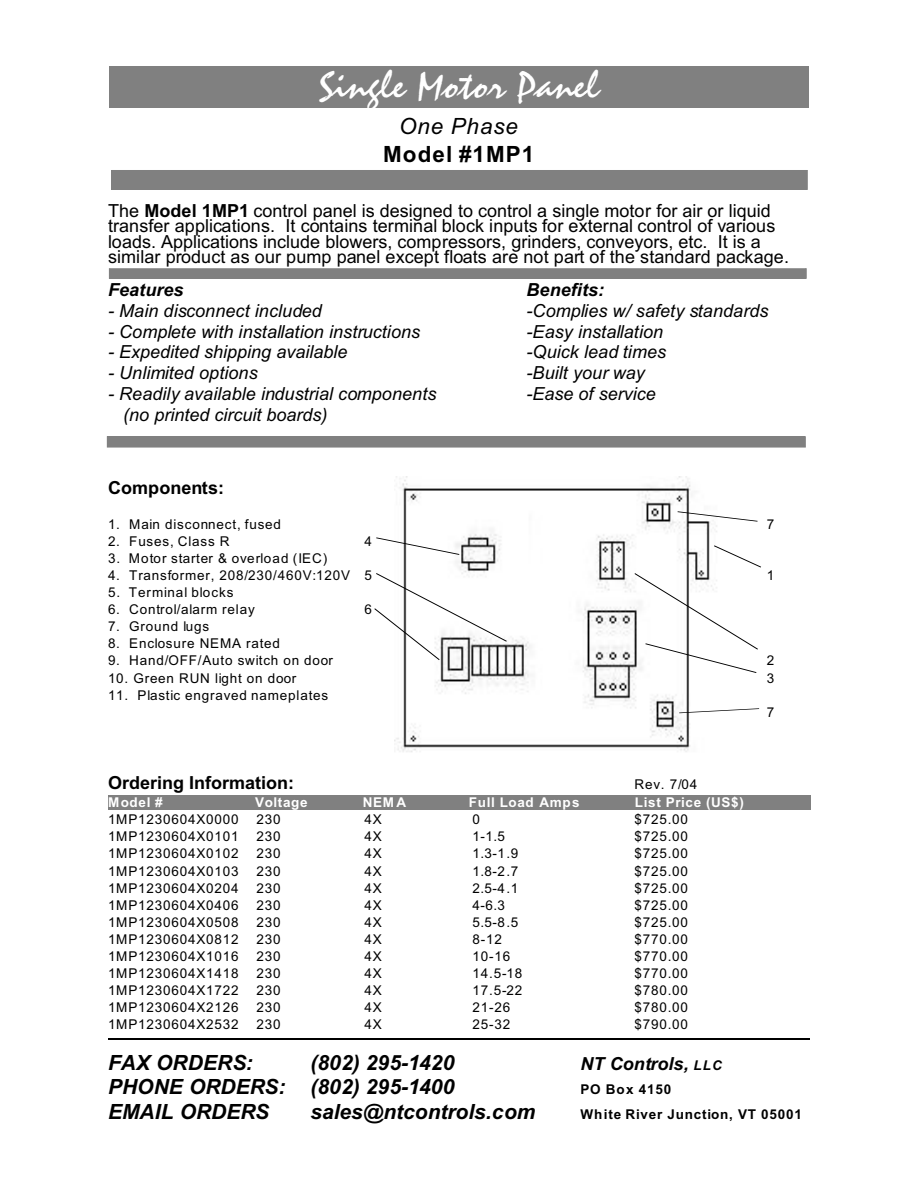
<style>
.page{position:relative;width:918px;height:1188px;background:#fff}
.page>*{position:absolute;margin:0;border:0;box-sizing:border-box;transform-origin:0 0}
.t1{font:40.5px "Staccato 222 BT";letter-spacing:.015em;color:#fff}
.t2{font:700 22.35px "Arial";letter-spacing:.05em;color:#000}
.t3{font:italic 22.35px "Arial";letter-spacing:.04em;color:#000}
.t4{font:italic 700 21px "Arial";letter-spacing:.005em;color:#000}
.t5{font:18px/15.5px "Arial";letter-spacing:.005em;color:#000}
.t6{font:italic 18px "Arial";letter-spacing:.005em;color:#000}
.t7{font:italic 700 18px "Arial";letter-spacing:.005em;color:#000}
.t8{font:700 18px "Arial";color:#000}
.t9{font:13.5px "Arial";letter-spacing:.06em;color:#000}
.t10{font:700 13.5px "Arial";letter-spacing:.045em;color:#fff}
.t11{font:700 13.5px "Arial";letter-spacing:.06em;color:#000}
.t12{font:13.5px "Arial";letter-spacing:.08em;color:#000}
.s1{font-weight:700}
.s2{font-size:13.5px}
</style>
<div class="page">
<img style="left:394px;top:476px;width:323px;height:276px">
<div style="left:109px;top:66px;width:700px;height:42px;background:#808080"></div>
<div style="left:108px;top:795px;width:703px;height:15px;background:#808080"></div>
<hr style="left:109px;top:1039px;width:701px;height:1px;background:#000">
<div style="left:112px;top:170px;width:695px;height:19px;background:#808080"></div>
<div style="left:111px;top:170px;width:697px;height:20px;border:1px solid #808080"></div>
<div style="left:110px;top:269px;width:696px;height:9px;background:#808080"></div>
<div style="left:109px;top:268px;width:698px;height:11px;border:1px solid #808080"></div>
<div style="left:107px;top:437px;width:698px;height:10px;background:#808080"></div>
<div style="left:107px;top:436px;width:699px;height:12px;border:1px solid #808080"></div>
<svg style="left:677px;top:511px;width:81px;height:11px"></svg>
<svg style="left:634px;top:545px;width:127px;height:128px"></svg>
<svg style="left:678px;top:708px;width:82px;height:6px"></svg>
<svg style="left:376px;top:537px;width:84px;height:18px"></svg>
<svg style="left:374px;top:573px;width:133px;height:88px"></svg>
<h1 class="t1" style="left:318px;top:69px;width:283px">Single Motor Panel</h1>
<h2 class="t3" style="left:399px;top:118px;width:120px">One Phase</h2>
<h2 class="t2" style="left:383px;top:146px;width:153px">Model #1MP1</h2>
<p class="t5" style="left:108px;top:204px;width:683px">The <span class="s1">Model 1MP1</span> control panel is designed to control a single motor for air or liquid transfer applications. It contains terminal block inputs for external control of various loads. Applications include blowers, compressors, grinders, conveyors, etc. It is a similar product as our pump panel except floats are not part of the standard package.</p>
<h3 class="t7" style="left:108px;top:283px;width:77px">Features</h3>
<h3 class="t7" style="left:526px;top:283px;width:79px">Benefits:</h3>
<h3 class="t6" style="left:108px;top:304px;width:215px">- Main disconnect included</h3>
<h3 class="t6" style="left:526px;top:304px;width:244px">-Complies w/ safety standards</h3>
<h3 class="t6" style="left:108px;top:324px;width:314px">- Complete with installation instructions</h3>
<h3 class="t6" style="left:526px;top:324px;width:138px">-Easy installation</h3>
<h3 class="t6" style="left:108px;top:345px;width:241px">- Expedited shipping available</h3>
<h3 class="t6" style="left:526px;top:345px;width:141px">-Quick lead times</h3>
<h3 class="t6" style="left:108px;top:366px;width:151px">- Unlimited options</h3>
<h3 class="t6" style="left:526px;top:366px;width:120px">-Built your way</h3>
<h3 class="t6" style="left:108px;top:387px;width:330px">- Readily available industrial components</h3>
<h3 class="t6" style="left:526px;top:387px;width:131px">-Ease of service</h3>
<h3 class="t6" style="left:123px;top:408px;width:206px">(no printed circuit boards)</h3>
<h3 class="t8" style="left:108px;top:481px;width:118px">Components:</h3>
<p class="t9" style="left:108px;top:519px;width:175px">1. Main disconnect, fused</p>
<p class="t9" style="left:767px;top:519px;width:9px">7</p>
<p class="t9" style="left:108px;top:536px;width:123px">2. Fuses, Class R</p>
<p class="t9" style="left:364px;top:536px;width:9px">4</p>
<p class="t12" style="left:108px;top:553px;width:221px">3. Motor starter &amp; overload (IEC)</p>
<p class="t9" style="left:108px;top:570px;width:266px">4. Transformer, 208/230/460V:120V 5</p>
<p class="t9" style="left:767px;top:570px;width:9px">1</p>
<p class="t9" style="left:108px;top:587px;width:127px">5. Terminal blocks</p>
<p class="t9" style="left:108px;top:604px;width:148px">6. Control/alarm relay</p>
<p class="t9" style="left:364px;top:604px;width:9px">6</p>
<p class="t9" style="left:108px;top:621px;width:103px">7. Ground lugs</p>
<p class="t9" style="left:108px;top:639px;width:174px">8. Enclosure NEMA rated</p>
<p class="t9" style="left:108px;top:656px;width:226px">9. Hand/OFF/Auto switch on door</p>
<p class="t9" style="left:767px;top:656px;width:9px">2</p>
<p class="t9" style="left:108px;top:673px;width:190px">10. Green RUN light on door</p>
<p class="t9" style="left:767px;top:673px;width:9px">3</p>
<p class="t9" style="left:108px;top:690px;width:222px">11. Plastic engraved nameplates</p>
<p class="t9" style="left:767px;top:707px;width:9px">7</p>
<h3 class="t8" style="left:108px;top:775px;width:188px">Ordering Information:</h3>
<p class="t9" style="left:634px;top:779px;width:64px">Rev. 7/04</p>
<p class="t10" style="left:108px;top:797px;width:56px">Model #</p>
<p class="t10" style="left:255px;top:797px;width:54px">Voltage</p>
<p class="t10" style="left:363px;top:797px;width:45px">NEM A</p>
<p class="t10" style="left:469px;top:797px;width:112px">Full Load Amps</p>
<p class="t10" style="left:635px;top:797px;width:110px">List Price (US$)</p>
<p class="t9" style="left:108px;top:814px;width:132px">1MP1230604X0000</p>
<p class="t9" style="left:256px;top:814px;width:26px">230</p>
<p class="t9" style="left:364px;top:814px;width:19px">4X</p>
<p class="t9" style="left:472px;top:814px;width:9px">0</p>
<p class="t9" style="left:634px;top:814px;width:55px">$725.00</p>
<p class="t9" style="left:108px;top:831px;width:132px">1MP1230604X0101</p>
<p class="t9" style="left:256px;top:831px;width:26px">230</p>
<p class="t9" style="left:364px;top:831px;width:19px">4X</p>
<p class="t9" style="left:472px;top:831px;width:34px">1-1.5</p>
<p class="t9" style="left:634px;top:831px;width:55px">$725.00</p>
<p class="t9" style="left:108px;top:849px;width:132px">1MP1230604X0102</p>
<p class="t9" style="left:256px;top:849px;width:26px">230</p>
<p class="t9" style="left:364px;top:849px;width:19px">4X</p>
<p class="t9" style="left:472px;top:849px;width:47px">1.3-1.9</p>
<p class="t9" style="left:634px;top:849px;width:55px">$725.00</p>
<p class="t9" style="left:108px;top:866px;width:132px">1MP1230604X0103</p>
<p class="t9" style="left:256px;top:866px;width:26px">230</p>
<p class="t9" style="left:364px;top:866px;width:19px">4X</p>
<p class="t9" style="left:472px;top:866px;width:47px">1.8-2.7</p>
<p class="t9" style="left:634px;top:866px;width:55px">$725.00</p>
<p class="t9" style="left:108px;top:883px;width:132px">1MP1230604X0204</p>
<p class="t9" style="left:256px;top:883px;width:26px">230</p>
<p class="t9" style="left:364px;top:883px;width:19px">4X</p>
<p class="t9" style="left:472px;top:883px;width:47px">2.5-4.1</p>
<p class="t9" style="left:634px;top:883px;width:55px">$725.00</p>
<p class="t9" style="left:108px;top:900px;width:132px">1MP1230604X0406</p>
<p class="t9" style="left:256px;top:900px;width:26px">230</p>
<p class="t9" style="left:364px;top:900px;width:19px">4X</p>
<p class="t9" style="left:472px;top:900px;width:34px">4-6.3</p>
<p class="t9" style="left:634px;top:900px;width:55px">$725.00</p>
<p class="t9" style="left:108px;top:917px;width:132px">1MP1230604X0508</p>
<p class="t9" style="left:256px;top:917px;width:26px">230</p>
<p class="t9" style="left:364px;top:917px;width:19px">4X</p>
<p class="t9" style="left:472px;top:917px;width:47px">5.5-8.5</p>
<p class="t9" style="left:634px;top:917px;width:55px">$725.00</p>
<p class="t9" style="left:108px;top:934px;width:132px">1MP1230604X0812</p>
<p class="t9" style="left:256px;top:934px;width:26px">230</p>
<p class="t9" style="left:364px;top:934px;width:19px">4X</p>
<p class="t9" style="left:472px;top:934px;width:31px">8-12</p>
<p class="t9" style="left:634px;top:934px;width:55px">$770.00</p>
<p class="t9" style="left:108px;top:951px;width:132px">1MP1230604X1016</p>
<p class="t9" style="left:256px;top:951px;width:26px">230</p>
<p class="t9" style="left:364px;top:951px;width:19px">4X</p>
<p class="t9" style="left:472px;top:951px;width:39px">10-16</p>
<p class="t9" style="left:634px;top:951px;width:55px">$770.00</p>
<p class="t9" style="left:108px;top:968px;width:132px">1MP1230604X1418</p>
<p class="t9" style="left:256px;top:968px;width:26px">230</p>
<p class="t9" style="left:364px;top:968px;width:19px">4X</p>
<p class="t9" style="left:472px;top:968px;width:51px">14.5-18</p>
<p class="t9" style="left:634px;top:968px;width:55px">$770.00</p>
<p class="t9" style="left:108px;top:985px;width:132px">1MP1230604X1722</p>
<p class="t9" style="left:256px;top:985px;width:26px">230</p>
<p class="t9" style="left:364px;top:985px;width:19px">4X</p>
<p class="t9" style="left:472px;top:985px;width:51px">17.5-22</p>
<p class="t9" style="left:634px;top:985px;width:55px">$780.00</p>
<p class="t9" style="left:108px;top:1002px;width:132px">1MP1230604X2126</p>
<p class="t9" style="left:256px;top:1002px;width:26px">230</p>
<p class="t9" style="left:364px;top:1002px;width:19px">4X</p>
<p class="t9" style="left:472px;top:1002px;width:39px">21-26</p>
<p class="t9" style="left:634px;top:1002px;width:55px">$780.00</p>
<p class="t9" style="left:108px;top:1020px;width:132px">1MP1230604X2532</p>
<p class="t9" style="left:256px;top:1020px;width:26px">230</p>
<p class="t9" style="left:364px;top:1020px;width:19px">4X</p>
<p class="t9" style="left:472px;top:1020px;width:39px">25-32</p>
<p class="t9" style="left:634px;top:1020px;width:55px">$790.00</p>
<h3 class="t4" style="left:108px;top:1054px;width:146px">FAX ORDERS:</h3>
<h3 class="t4" style="left:310px;top:1054px;width:145px">(802) 295-1420</h3>
<h3 class="t7" style="left:580px;top:1057px;width:143px">NT Controls, <span class="s2">LLC</span></h3>
<h3 class="t4" style="left:108px;top:1079px;width:348px">PHONE ORDERS: (802) 295-1400</h3>
<p class="t11" style="left:580px;top:1085px;width:92px">PO Box 4150</p>
<h3 class="t4" style="left:108px;top:1104px;width:163px">EMAIL ORDERS</h3>
<h3 class="t4" style="left:310px;top:1104px;width:227px">sales@ntcontrols.com</h3>
<p class="t11" style="left:580px;top:1109px;width:223px">White River Junction, VT 05001</p>
</div>
